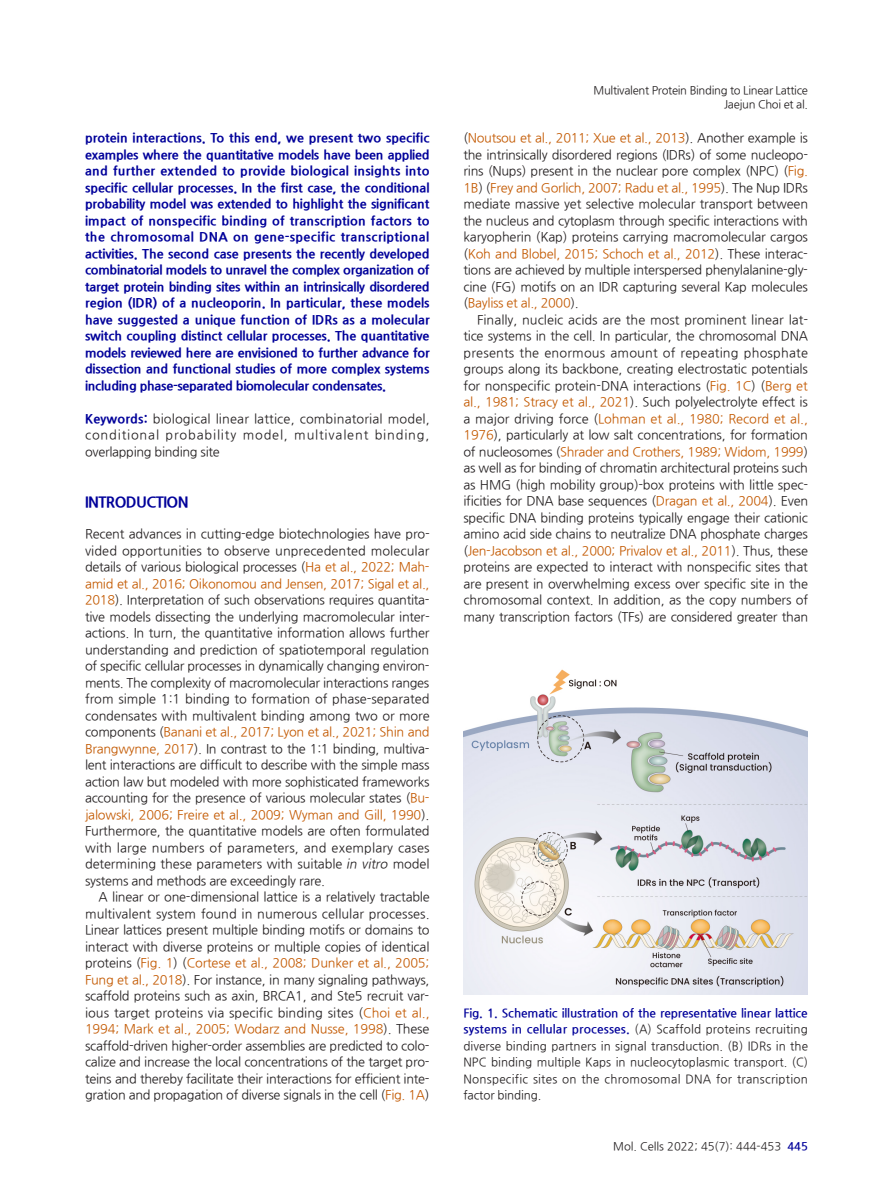
<style>
.page{position:relative;width:893px;height:1191px;background:#fff}
.page>*{position:absolute;margin:0;border:0;box-sizing:border-box;transform-origin:0 0}
.t1{font:800 15px "Nanum Gothic";letter-spacing:-.04em;color:#00009a}
.t2{font:12.75px/16.5px "Nanum Gothic";letter-spacing:-.02em;color:#231f20;text-align:justify}
.t3{font:800 12.75px/16.5px "Nanum Gothic";letter-spacing:-.025em;color:#00009a;text-align:justify}
.t4{font:12px/16.5px "Nanum Gothic";letter-spacing:.025em;color:#231f20;text-align:justify}
.t5{font:11.25px/13.5px "Nanum Gothic";letter-spacing:-.025em;color:#231f20;text-align:right}
.t6{font:11.25px "Nanum Gothic";color:#231f20}
.s1{font-weight:800;color:#00009a}
.s2{color:#c35900}
.s3{font-style:italic}
.s4{font-weight:700;color:#00009a}
</style>
<div class="page">
<img style="left:463px;top:669px;width:345px;height:325px">
<p class="t3" style="left:85px;top:130px;width:346px">protein interactions. To this end, we present two specific examples where the quantitative models have been applied and further extended to provide biological insights into specific cellular processes. In the first case, the conditional probability model was extended to highlight the significant impact of nonspecific binding of transcription factors to the chromosomal DNA on gene-specific transcriptional activities. The second case presents the recently developed combinatorial models to unravel the complex organization of target protein binding sites within an intrinsically disordered region (IDR) of a nucleoporin. In particular, these models have suggested a unique function of IDRs as a molecular switch coupling distinct cellular processes. The quantitative models reviewed here are envisioned to further advance for dissection and functional studies of more complex systems including phase-separated biomolecular condensates.</p>
<p class="t2" style="left:85px;top:410px;width:346px"><span class="s1">Keywords:</span> biological linear lattice, combinatorial model, conditional probability model, multivalent binding, overlapping binding site</p>
<p class="t1" style="left:85px;top:494px;width:105px">INTRODUCTION</p>
<p class="t2" style="left:85px;top:526px;width:346px">Recent advances in cutting-edge biotechnologies have pro&shy;vided opportunities to observe unprecedented molecular details of various biological processes (<span class="s2">Ha et al., 2022; Mah&shy;amid et al., 2016; Oikonomou and Jensen, 2017; Sigal et al., 2018</span>). Interpretation of such observations requires quantita&shy;tive models dissecting the underlying macromolecular inter&shy;actions. In turn, the quantitative information allows further understanding and prediction of spatiotemporal regulation of specific cellular processes in dynamically changing environ&shy;ments. The complexity of macromolecular interactions ranges from simple 1:1 binding to formation of phase-separated condensates with multivalent binding among two or more components (<span class="s2">Banani et al., 2017; Lyon et al., 2021; Shin and Brangwynne, 2017</span>). In contrast to the 1:1 binding, multiva&shy;lent interactions are difficult to describe with the simple mass action law but modeled with more sophisticated frameworks accounting for the presence of various molecular states (<span class="s2">Bu&shy;jalowski, 2006; Freire et al., 2009; Wyman and Gill, 1990</span>).<br>Furthermore, the quantitative models are often formulated with large numbers of parameters, and exemplary cases determining these parameters with suitable <span class="s3">in vitro</span> model systems and methods are exceedingly rare.</p>
<p class="t2" style="left:85px;top:889px;width:346px;text-indent:14px">A linear or one-dimensional lattice is a relatively tractable multivalent system found in numerous cellular processes.<br>Linear lattices present multiple binding motifs or domains to interact with diverse proteins or multiple copies of identical proteins (<span class="s2">Fig. 1</span>) (<span class="s2">Cortese et al., 2008; Dunker et al., 2005; Fung et al., 2018</span>). For instance, in many signaling pathways, scaffold proteins such as axin, BRCA1, and Ste5 recruit var&shy;ious target proteins via specific binding sites (<span class="s2">Choi et al., 1994; Mark et al., 2005; Wodarz and Nusse, 1998</span>). These scaffold-driven higher-order assemblies are predicted to colo&shy;calize and increase the local concentrations of the target pro&shy;teins and thereby facilitate their interactions for efficient inte&shy;gration and propagation of diverse signals in the cell (<span class="s2">Fig. 1A</span>)</p>
<p class="t5" style="left:593px;top:84px;width:216px">Multivalent Protein Binding to Linear Lattice<br>Jaejun Choi et al.</p>
<p class="t2" style="left:463px;top:130px;width:346px">(<span class="s2">Noutsou et al., 2011; Xue et al., 2013</span>). Another example is the intrinsically disordered regions (IDRs) of some nucleopo&shy;rins (Nups) present in the nuclear pore complex (NPC) (<span class="s2">Fig.<br>1B</span>) (<span class="s2">Frey and Gorlich, 2007; Radu et al., 1995</span>). The Nup IDRs mediate massive yet selective molecular transport between the nucleus and cytoplasm through specific interactions with karyopherin (Kap) proteins carrying macromolecular cargos (<span class="s2">Koh and Blobel, 2015; Schoch et al., 2012</span>). These interac&shy;tions are achieved by multiple interspersed phenylalanine-gly&shy;cine (FG) motifs on an IDR capturing several Kap molecules (<span class="s2">Bayliss et al., 2000</span>).</p>
<p class="t2" style="left:463px;top:311px;width:346px;text-indent:14px">Finally, nucleic acids are the most prominent linear lat&shy;tice systems in the cell. In particular, the chromosomal DNA presents the enormous amount of repeating phosphate groups along its backbone, creating electrostatic potentials for nonspecific protein-DNA interactions (<span class="s2">Fig. 1C</span>) (<span class="s2">Berg et al., 1981; Stracy et al., 2021</span>). Such polyelectrolyte effect is a major driving force (<span class="s2">Lohman et al., 1980; Record et al., 1976</span>), particularly at low salt concentrations, for formation of nucleosomes (<span class="s2">Shrader and Crothers, 1989; Widom, 1999</span>) as well as for binding of chromatin architectural proteins such as HMG (high mobility group)-box proteins with little spec&shy;ificities for DNA base sequences (<span class="s2">Dragan et al., 2004</span>). Even specific DNA binding proteins typically engage their cationic amino acid side chains to neutralize DNA phosphate charges (<span class="s2">Jen-Jacobson et al., 2000; Privalov et al., 2011</span>). Thus, these proteins are expected to interact with nonspecific sites that are present in overwhelming excess over specific site in the chromosomal context. In addition, as the copy numbers of many transcription factors (TFs) are considered greater than</p>
<p class="t4" style="left:463px;top:1005px;width:346px"><span class="s4">Fig. 1. Schematic illustration of the representative linear lattice systems in cellular processes.</span> (A) Scaffold proteins recruiting diverse binding partners in signal transduction. (B) IDRs in the NPC binding multiple Kaps in nucleocytoplasmic transport. (C)<br>Nonspecific sites on the chromosomal DNA for transcription factor binding.</p>
<p class="t6" style="left:613px;top:1140px;width:196px">Mol. Cells 2022; 45(7): 444-453 <span class="s4">445</span></p>
</div>
